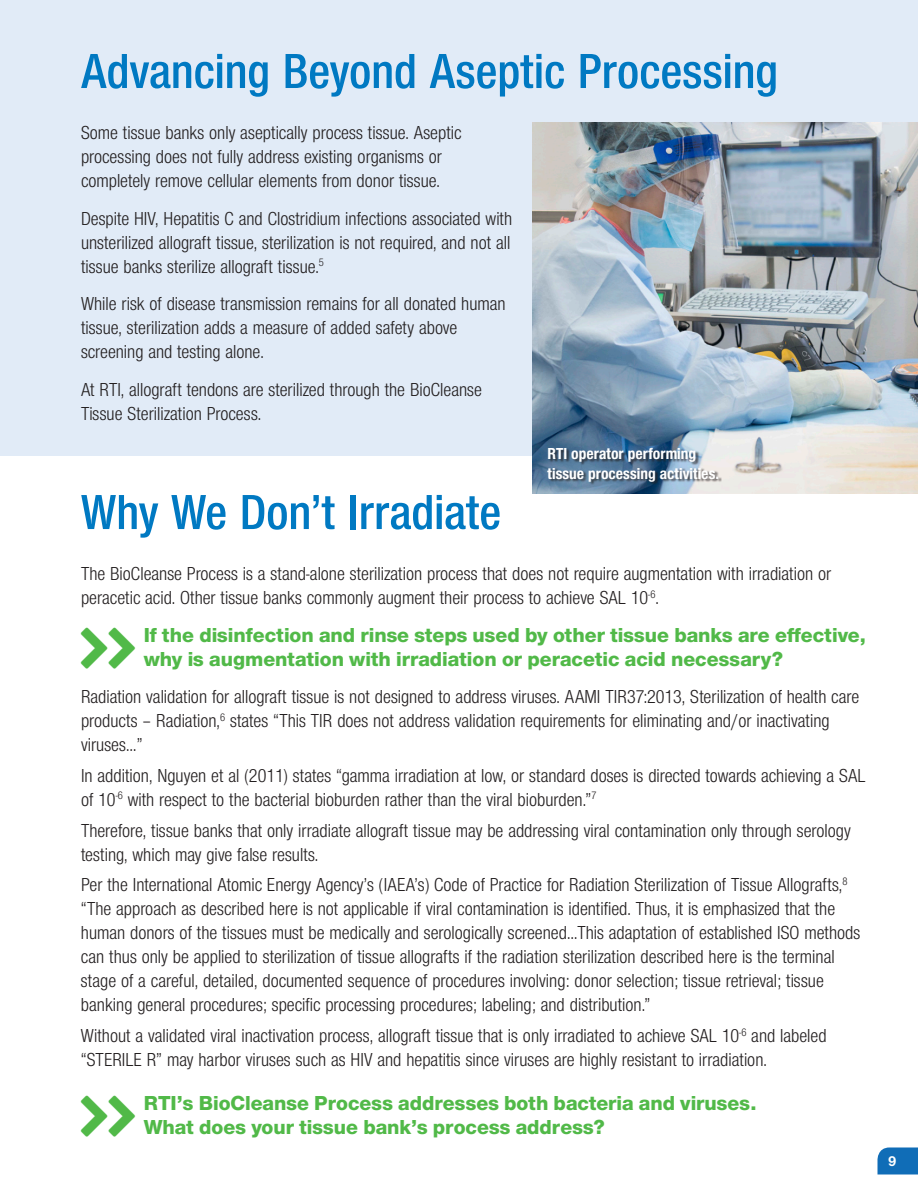
<style>
.page{position:relative;width:918px;height:1188px;background:#fff}
.page>*{position:absolute;margin:0;border:0;box-sizing:border-box;transform-origin:0 0}
.t1{font:51px "Nimbus San Nov Con Sem Bol";color:#0079c2}
.t2{font:21px/24px "Nimbus San Nov Hea";color:#51b948}
.t3{font:19.5px/24px "Nimbus San Nov Con";color:#231f20}
.t4{font:700 16.5px/19.5px "Nimbus San Nov Con";color:#fff}
.t5{font:700 15px "Nimbus San Nov";color:#fff}
</style>
<div class="page">
<div style="left:0;top:0;width:918px;height:456px;background:#e1ebf7"></div>
<svg style="left:878px;top:1148px;width:40px;height:26px"></svg>
<img style="left:533px;top:122px;width:385px;height:372px">
<div style="left:548px;top:448px;width:174px;height:37px;background:#231f20;opacity:.75"></div>
<h1 class="t1" style="left:81px;top:42px;width:699px">Advancing Beyond Aseptic Processing</h1>
<p class="t3" style="left:81px;top:121px;width:382px">Some tissue banks only aseptically process tissue. Aseptic processing does not fully address existing organisms or completely remove cellular elements from donor tissue.</p>
<p class="t3" style="left:81px;top:206px;width:433px;text-align:justify">Despite HIV, Hepatitis C and Clostridium infections associated with unsterilized allograft tissue, sterilization is not required, and not all tissue banks sterilize allograft tissue.<sup>5</sup></p>
<p class="t3" style="left:81px;top:292px;width:426px">While risk of disease transmission remains for all donated human tissue, sterilization adds a measure of added safety above screening and testing alone.</p>
<p class="t3" style="left:81px;top:377px;width:402px">At RTI, allograft tendons are sterilized through the BioCleanse<br>Tissue Sterilization Process.</p>
<p class="t4" style="left:548px;top:444px;width:173px">RTI operator performing tissue processing activities.</p>
<h1 class="t1" style="left:81px;top:483px;width:422px">Why We Don’t Irradiate</h1>
<p class="t3" style="left:81px;top:562px;width:752px">The BioCleanse Process is a stand-alone sterilization process that does not require augmentation with irradiation or peracetic acid. Other tissue banks commonly augment their process to achieve SAL 10<sup>-6</sup>.</p>
<p class="t2" style="left:144px;top:623px;width:724px">If the disinfection and rinse steps used by other tissue banks are effective, why is augmentation with irradiation or peracetic acid necessary?</p>
<p class="t3" style="left:81px;top:685px;width:780px">Radiation validation for allograft tissue is not designed to address viruses. AAMI TIR37:2013, Sterilization of health care products – Radiation,<sup>6</sup> states “This TIR does not address validation requirements for eliminating and/or inactivating viruses…”</p>
<p class="t3" style="left:81px;top:764px;width:786px">In addition, Nguyen et al (2011) states “gamma irradiation at low, or standard doses is directed towards achieving a SAL of 10<sup>-6</sup> with respect to the bacterial bioburden rather than the viral bioburden.”<sup>7</sup></p>
<p class="t3" style="left:81px;top:818px;width:771px">Therefore, tissue banks that only irradiate allograft tissue may be addressing viral contamination only through serology testing, which may give false results.</p>
<p class="t3" style="left:81px;top:873px;width:781px">Per the International Atomic Energy Agency’s (IAEA’s) Code of Practice for Radiation Sterilization of Tissue Allografts,<sup>8 </sup>“The approach as described here is not applicable if viral contamination is identified. Thus, it is emphasized that the human donors of the tissues must be medically and serologically screened…This adaptation of established ISO methods can thus only be applied to sterilization of tissue allografts if the radiation sterilization described here is the terminal stage of a careful, detailed, documented sequence of procedures involving: donor selection; tissue retrieval; tissue banking general procedures; specific processing procedures; labeling; and distribution.”</p>
<p class="t3" style="left:81px;top:1024px;width:747px">Without a validated viral inactivation process, allograft tissue that is only irradiated to achieve SAL 10<sup>-6</sup> and labeled “STERILE R” may harbor viruses such as HIV and hepatitis since viruses are highly resistant to irradiation.</p>
<p class="t2" style="left:144px;top:1091px;width:614px">RTI’s BioCleanse Process addresses both bacteria and viruses.<br>What does your tissue bank’s process address?</p>
<p class="t5" style="left:888px;top:1152px;width:10px">9</p>
</div>
